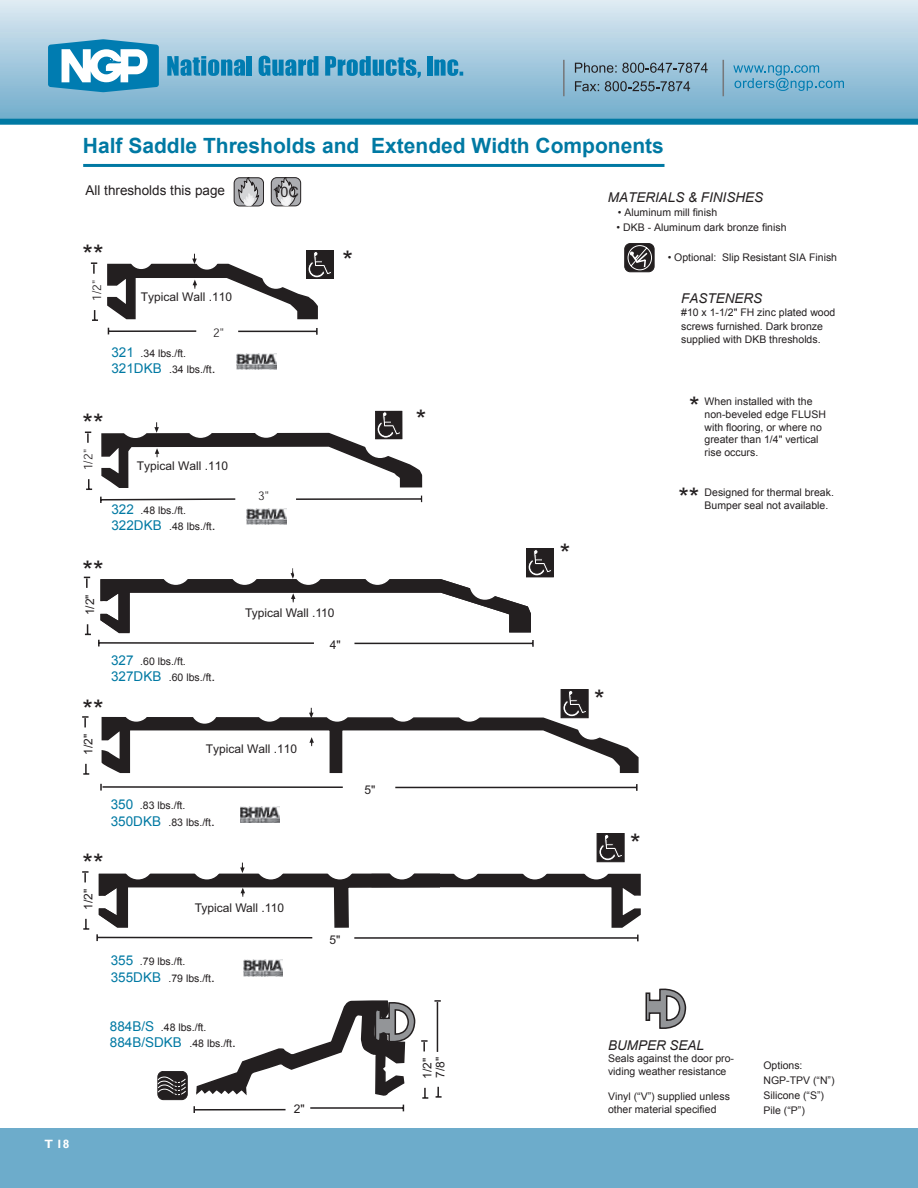
<style>
.page{position:relative;width:918px;height:1188px;background:#fff}
.page>*{position:absolute;margin:0;border:0;box-sizing:border-box;transform-origin:0 0}
.t1{font:27px "Arial";color:#231f20}
.t2{font:700 21px "Arial";color:#0079a3}
.t3{font:14.4px "Arial";color:#231f20}
.t4{font:italic 13.5px "Arial";color:#231f20}
.t5{font:13.5px "Arial";color:#231f20}
.t6{font:12px/13.2px "Arial";color:#231f20}
.t7{font:12px "Helvetica";color:#231f20}
.t8{font:700 12px "Gill Sans";color:#fff}
.t9{font:10.5px/16.2px "Arial";color:#231f20}
.s1{font-size:13.5px;color:#0079a3}
.s2{font-size:13.5px}
</style>
<div class="page">
<div style="left:0;top:1128px;width:918px;height:60px;background:#6daccb"></div>
<div style="left:0;top:0;width:918px;height:122px;background:linear-gradient(to bottom,#dfeaf3,#6caaca)"></div>
<svg style="left:167px;top:56px;width:78px;height:20px;background:#3a97c0"></svg>
<div style="left:247px;top:56px;width:5px;height:20px;background:#007cb1"></div>
<svg style="left:259px;top:56px;width:59px;height:20px"></svg>
<svg style="left:325px;top:56px;width:96px;height:22px;background:#4b9fc5"></svg>
<div style="left:427px;top:56px;width:5px;height:20px;background:#007cb1"></div>
<svg style="left:434px;top:59px;width:29px;height:17px"></svg>
<svg style="left:575px;top:63px;width:133px;height:10px"></svg>
<svg style="left:575px;top:81px;width:24px;height:10px"></svg>
<svg style="left:605px;top:81px;width:85px;height:10px"></svg>
<hr style="left:563px;top:60px;width:2px;height:36px;background:#76787b">
<hr style="left:722px;top:60px;width:2px;height:36px;background:#76787b">
<svg style="left:48px;top:39px;width:111px;height:53px"></svg>
<svg style="left:733px;top:65px;width:111px;height:26px;background:#76b2d0"></svg>
<div style="left:0;top:119px;width:918px;height:6px;background:#0079a3"></div>
<svg style="left:85px;top:432px;width:6px;height:11px"></svg>
<svg style="left:86px;top:479px;width:6px;height:11px"></svg>
<svg style="left:532px;top:640px;width:2px;height:7px"></svg>
<hr style="left:99px;top:642px;width:215px;height:2px;background:#231f20">
<hr style="left:354px;top:643px;width:179px;height:1px;background:#231f20">
<svg style="left:84px;top:577px;width:6px;height:11px"></svg>
<svg style="left:85px;top:624px;width:6px;height:11px"></svg>
<div style="left:306px;top:251px;width:27px;height:28px;border:1px solid #231f20"></div>
<svg style="left:100px;top:411px;width:322px;height:92px"></svg>
<div style="left:526px;top:549px;width:27px;height:28px;border:1px solid #231f20"></div>
<svg style="left:100px;top:549px;width:452px;height:85px"></svg>
<svg style="left:316px;top:328px;width:2px;height:7px"></svg>
<hr style="left:109px;top:330px;width:87px;height:2px;background:#231f20">
<hr style="left:238px;top:331px;width:79px;height:1px;background:#231f20">
<svg style="left:91px;top:262px;width:6px;height:12px"></svg>
<svg style="left:92px;top:310px;width:6px;height:11px"></svg>
<div style="left:195px;top:245px;width:24px;height:25px;border:2px solid #fff;border-radius:50%"></div>
<div style="left:129px;top:245px;width:24px;height:24px;border:2px solid #fff;border-radius:50%"></div>
<svg style="left:107px;top:251px;width:225px;height:69px"></svg>
<div style="left:234px;top:178px;width:30px;height:28px;background:#acadb1;border-radius:6px"></div>
<div style="left:234px;top:177px;width:30px;height:29px;border:1px solid #231f20;border-radius:6px"></div>
<svg style="left:238px;top:177px;width:22px;height:29px"></svg>
<div style="left:271px;top:178px;width:30px;height:28px;background:#acadb1;border-radius:6px"></div>
<div style="left:271px;top:177px;width:30px;height:29px;border:1px solid #231f20;border-radius:6px"></div>
<svg style="left:275px;top:177px;width:22px;height:30px"></svg>
<hr style="left:83px;top:164px;width:581px;height:3px;background:#0079a3">
<svg style="left:100px;top:784px;width:2px;height:7px"></svg>
<svg style="left:636px;top:784px;width:2px;height:7px"></svg>
<hr style="left:103px;top:786px;width:240px;height:2px;background:#231f20">
<hr style="left:395px;top:787px;width:242px;height:1px;background:#231f20">
<svg style="left:83px;top:764px;width:6px;height:11px"></svg>
<svg style="left:82px;top:716px;width:7px;height:11px"></svg>
<div style="left:561px;top:689px;width:27px;height:29px;background:#231f20"></div>
<svg style="left:101px;top:690px;width:538px;height:84px"></svg>
<svg style="left:82px;top:871px;width:7px;height:11px"></svg>
<svg style="left:83px;top:919px;width:6px;height:11px"></svg>
<div style="left:597px;top:833px;width:27px;height:29px;background:#231f20"></div>
<svg style="left:96px;top:834px;width:545px;height:107px"></svg>
<svg style="left:194px;top:1000px;width:234px;height:113px"></svg>
<hr style="left:437px;top:1002px;width:1px;height:50px;background:#231f20">
<svg style="left:434px;top:1000px;width:7px;height:2px"></svg>
<svg style="left:436px;top:1087px;width:6px;height:11px"></svg>
<div style="left:625px;top:243px;width:29px;height:29px;border:1px solid #231f20;border-radius:6px"></div>
<svg style="left:627px;top:245px;width:25px;height:26px"></svg>
<img style="left:236px;top:353px;width:40px;height:16px">
<img style="left:247px;top:508px;width:40px;height:16px">
<img style="left:240px;top:807px;width:40px;height:16px">
<img style="left:243px;top:960px;width:40px;height:16px">
<div style="left:158px;top:1071px;width:29px;height:29px;background:#231f20;border-radius:6px"></div>
<div style="left:158px;top:1071px;width:29px;height:29px;border:1px solid #231f20;border-radius:6px"></div>
<svg style="left:158px;top:1074px;width:29px;height:23px"></svg>
<svg style="left:645px;top:988px;width:41px;height:41px"></svg>
<h2 class="t2" style="left:83px;top:132px;width:583px">Half Saddle Thresholds and Extended Width Components</h2>
<p class="t5" style="left:86px;top:182px;width:141px">All thresholds this page</p>
<h3 class="t3" style="left:272px;top:183px;width:28px">10C</h3>
<h1 class="t1" style="left:83px;top:236px;width:23px">**</h1>
<p class="t7" style="left:90px;top:301px;width:22px;rotate:-90deg">1/2"</p>
<p class="t6" style="left:141px;top:291px;width:93px">Typical Wall .110</p>
<p class="t7" style="left:213px;top:326px;width:12px">2"</p>
<p class="t9" style="left:111px;top:346px;width:106px"><span class="s1">321</span> .34 lbs./ft.<br><span class="s1">321DKB</span> .34 lbs./ft<span class="s2">.</span></p>
<h1 class="t1" style="left:343px;top:243px;width:12px">*</h1>
<h1 class="t1" style="left:82px;top:406px;width:23px">**</h1>
<p class="t7" style="left:81px;top:470px;width:22px;rotate:-90deg">1/2"</p>
<p class="t6" style="left:137px;top:460px;width:93px">Typical Wall .110</p>
<p class="t9" style="left:111px;top:502px;width:106px"><span class="s1">322</span> .48 lbs./ft.<br><span class="s1">322DKB</span> .48 lbs./ft<span class="s2">.</span></p>
<h1 class="t1" style="left:82px;top:553px;width:23px">**</h1>
<p class="t6" style="left:84px;top:615px;width:22px;rotate:-90deg">1/2"</p>
<h1 class="t1" style="left:82px;top:692px;width:23px">**</h1>
<p class="t9" style="left:111px;top:653px;width:106px"><span class="s1">327</span> .60 lbs./ft.<br><span class="s1">327DKB</span> .60 lbs./ft<span class="s2">.</span></p>
<p class="t7" style="left:258px;top:489px;width:12px">3"</p>
<p class="t6" style="left:245px;top:608px;width:91px">Typical Wall .110</p>
<p class="t6" style="left:330px;top:640px;width:12px">4"</p>
<p class="t6" style="left:83px;top:755px;width:22px;rotate:-90deg">1/2"</p>
<p class="t6" style="left:206px;top:743px;width:93px">Typical Wall .110</p>
<p class="t9" style="left:111px;top:798px;width:106px"><span class="s1">350</span> .83 lbs./ft.<br><span class="s1">350DKB</span> .83 lbs./ft<span class="s2">.</span></p>
<h1 class="t1" style="left:82px;top:846px;width:23px">**</h1>
<p class="t6" style="left:83px;top:910px;width:22px;rotate:-90deg">1/2"</p>
<p class="t6" style="left:195px;top:902px;width:91px">Typical Wall .110</p>
<p class="t9" style="left:111px;top:954px;width:106px"><span class="s1">355</span> .79 lbs./ft.<br><span class="s1">355DKB</span> .79 lbs./ft<span class="s2">.</span></p>
<p class="t6" style="left:330px;top:934px;width:12px">5"</p>
<p class="t6" style="left:365px;top:784px;width:12px">5"</p>
<h1 class="t1" style="left:416px;top:402px;width:12px">*</h1>
<h1 class="t1" style="left:560px;top:535px;width:12px">*</h1>
<p class="t4" style="left:608px;top:188px;width:157px">MATERIALS &amp; FINISHES</p>
<p class="t9" style="left:618px;top:205px;width:101px">• Aluminum mill finish</p>
<p class="t9" style="left:617px;top:220px;width:171px">• DKB - Aluminum dark bronze finish</p>
<p class="t9" style="left:668px;top:250px;width:171px">• Optional: Slip Resistant SIA Finish</p>
<p class="t4" style="left:681px;top:289px;width:83px">FASTENERS</p>
<p class="t9" style="left:681px;top:306px;width:156px;line-height:13.5px">#10 x 1-1/2" FH zinc plated wood screws furnished. Dark bronze supplied with DKB thresholds.</p>
<h1 class="t1" style="left:689px;top:389px;width:12px">*</h1>
<p class="t9" style="left:705px;top:395px;width:123px;line-height:12.6px">When installed with the non-beveled edge FLUSH with flooring, or where no greater than 1/4" vertical rise occurs.</p>
<h1 class="t1" style="left:678px;top:480px;width:23px">**</h1>
<p class="t9" style="left:705px;top:485px;width:131px">Designed for thermal break.</p>
<p class="t9" style="left:705px;top:497px;width:125px">Bumper seal not available.</p>
<h1 class="t1" style="left:594px;top:682px;width:12px">*</h1>
<h1 class="t1" style="left:630px;top:826px;width:12px">*</h1>
<p class="t8" style="left:44px;top:1136px;width:27px">T 18</p>
<p class="t9" style="left:110px;top:1019px;width:127px"><span class="s1">884B/S</span> .48 lbs./ft.<br><span class="s1">884B/SDKB</span> .48 lbs./ft<span class="s2">.</span></p>
<p class="t6" style="left:294px;top:1102px;width:12px">2"</p>
<p class="t6" style="left:421px;top:1079px;width:23px;rotate:-90deg">1/2"<br>7/8"</p>
<p class="t4" style="left:608px;top:1036px;width:98px">BUMPER SEAL</p>
<p class="t9" style="left:608px;top:1053px;width:128px;line-height:12.6px">Seals against the door pro&shy;viding weather resistance</p>
<p class="t9" style="left:608px;top:1090px;width:123px;line-height:12.6px">Vinyl (“V”) supplied unless other material specified</p>
<p class="t9" style="left:763px;top:1058px;width:73px;line-height:15px">Options:<br>NGP-TPV (“N”)<br>Silicone (“S”)<br>Pile (“P”)</p>
</div>
